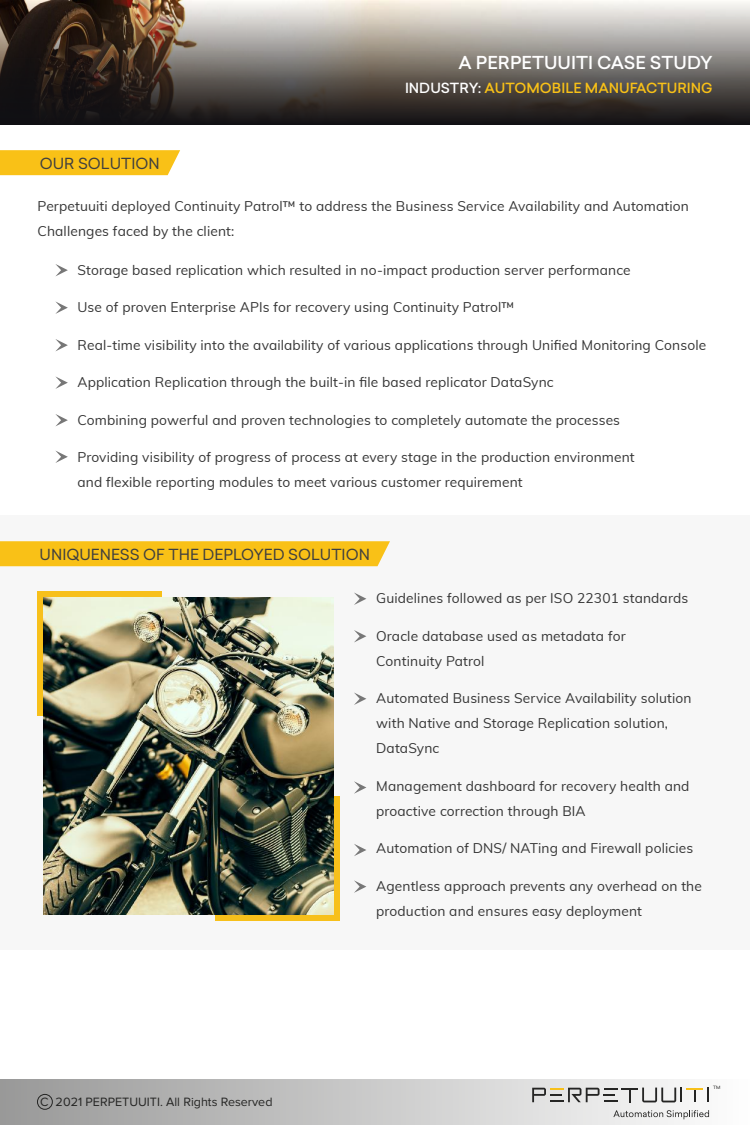
<style>
.page{position:relative;width:750px;height:1125px;background:#fff}
.page>*{position:absolute;margin:0;border:0;box-sizing:border-box;transform-origin:0 0}
.t1{font:500 17.5px "Sailec";color:#fff}
.t2{font:15px "Sailec";color:#3f3f3f}
.t3{font:13.75px/25px "Muli";letter-spacing:.01em;color:#353535}
.t4{font:500 13.75px "Sailec";color:#f9c117}
.t5{font:12.5px "Proxima Nova";color:#252524}
.t6{font:4.38px "Sailec";color:#252524}
.s1{color:#fff}
</style>
<div class="page">
<div style="left:0;top:516px;width:750px;height:434px;background:#f7f7f7"></div>
<div style="left:215px;top:796px;width:125px;height:125px;background:#f7c01b"></div>
<svg style="left:0;top:0;width:750px;height:125px;background:#706963"></svg>
<svg style="left:0;top:150px;width:180px;height:25px;background:#f9c320"></svg>
<div style="left:0;top:1079px;width:750px;height:46px;background:linear-gradient(to right,#989898,#fefefe)"></div>
<svg style="left:532px;top:1087px;width:177px;height:16px"></svg>
<svg style="left:613px;top:1110px;width:96px;height:9px"></svg>
<div style="left:37px;top:1094px;width:16px;height:16px;border:1px solid #252524;border-radius:50%"></div>
<svg style="left:55px;top:451px;width:13px;height:12px"></svg>
<svg style="left:55px;top:264px;width:13px;height:12px"></svg>
<svg style="left:55px;top:301px;width:13px;height:13px"></svg>
<svg style="left:55px;top:339px;width:13px;height:12px"></svg>
<svg style="left:55px;top:376px;width:13px;height:13px"></svg>
<svg style="left:55px;top:414px;width:13px;height:12px"></svg>
<div style="left:0;top:541px;width:390px;height:25px;background:#f9c117"></div>
<svg style="left:354px;top:880px;width:12px;height:13px"></svg>
<svg style="left:354px;top:592px;width:12px;height:13px"></svg>
<svg style="left:354px;top:630px;width:12px;height:12px"></svg>
<svg style="left:354px;top:692px;width:12px;height:13px"></svg>
<svg style="left:354px;top:781px;width:12px;height:13px"></svg>
<svg style="left:354px;top:844px;width:12px;height:12px"></svg>
<svg style="left:38px;top:591px;width:124px;height:125px;background:#e9bc2c"></svg>
<img style="left:44px;top:598px;width:290px;height:317px">
<p class="t1" style="left:459px;top:50px;width:256px">A PERPETUUITI CASE STUDY</p>
<p class="t2" style="left:40px;top:153px;width:122px">OUR SOLUTION</p>
<p class="t4" style="left:405px;top:79px;width:309px"><span class="s1">INDUSTRY:</span> AUTOMOBILE MANUFACTURING</p>
<p class="t3" style="left:37px;top:193px;width:653px">Perpetuuiti deployed Continuity Patrol™ to address the Business Service Availability and Automation<br>Challenges faced by the client:</p>
<p class="t3" style="left:77px;top:257px;width:555px">Storage based replication which resulted in no-impact production server performance</p>
<p class="t3" style="left:77px;top:294px;width:438px">Use of proven Enterprise APIs for recovery using Continuity Patrol™</p>
<p class="t3" style="left:77px;top:332px;width:630px">Real-time visibility into the availability of various applications through Unified Monitoring Console</p>
<p class="t3" style="left:77px;top:369px;width:478px">Application Replication through the built-in file based replicator DataSync</p>
<p class="t3" style="left:77px;top:407px;width:544px">Combining powerful and proven technologies to completely automate the processes</p>
<p class="t3" style="left:77px;top:444px;width:559px">Providing visibility of progress of process at every stage in the production environment and flexible reporting modules to meet various customer requirement</p>
<p class="t2" style="left:40px;top:544px;width:332px">UNIQUENESS OF THE DEPLOYED SOLUTION</p>
<p class="t5" style="left:40px;top:1095px;width:234px">C 2021 PERPETUUITI. All Rights Reserved</p>
<p class="t3" style="left:376px;top:585px;width:313px">Guidelines followed as per ISO 22301 standards</p>
<p class="t3" style="left:376px;top:623px;width:251px">Oracle database used as metadata for<br>Continuity Patrol</p>
<p class="t3" style="left:376px;top:685px;width:317px">Automated Business Service Availability solution with Native and Storage Replication solution,<br>DataSync</p>
<p class="t3" style="left:376px;top:773px;width:315px">Management dashboard for recovery health and proactive correction through BIA</p>
<p class="t3" style="left:376px;top:835px;width:319px">Automation of DNS/ NATing and Firewall policies</p>
<p class="t3" style="left:376px;top:873px;width:327px">Agentless approach prevents any overhead on the production and ensures easy deployment</p>
<p class="t6" style="left:713px;top:1084px;width:9px">TM</p>
</div>
